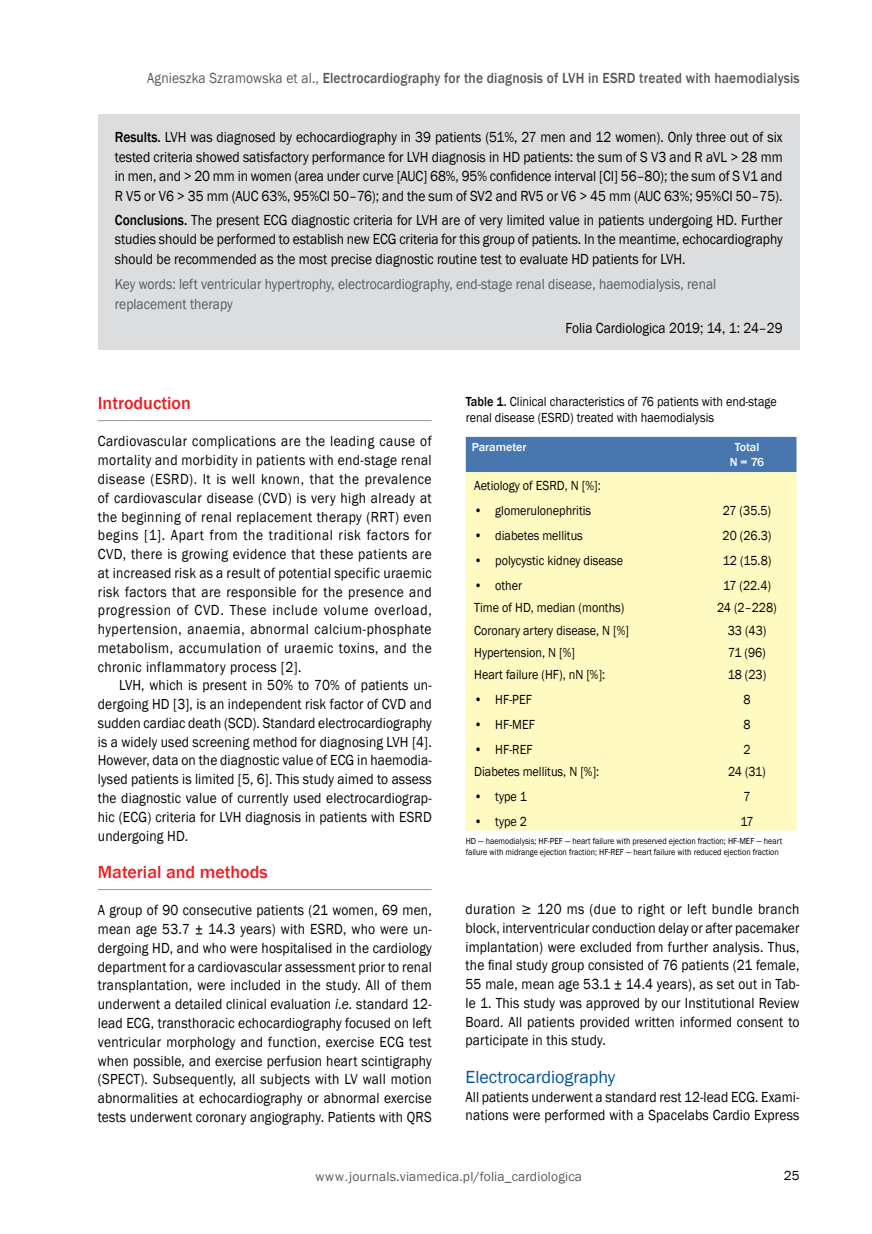
<style>
.page{position:relative;width:872px;height:1234px;background:#fff}
.page>*{position:absolute;margin:0;border:0;box-sizing:border-box;transform-origin:0 0}
.t1{font:500 18px "Franklin Gothic";color:#ed1d24}
.t2{font:18px "Franklin Gothic";color:#005496}
.t3{font:15px/18.8px "Franklin Gothic";letter-spacing:.01em;color:#000;text-align:justify;scale:.9 1}
.t4{font:15px/20.5px "Franklin Gothic";color:#58595b;scale:.9 1}
.t5{font:500 15px "Franklin Gothic";letter-spacing:.01em;color:#58595b;scale:.9 1}
.t6{font:13.5px/24.9px "Franklin Gothic";color:#000;text-align:center;scale:.9 1}
.t7{font:13.5px "Franklin Gothic";letter-spacing:.01em;color:#58595b}
.t8{font:13.5px "Franklin Gothic";color:#000}
.t9{font:500 12px/15px "Franklin Gothic";color:#fff;text-align:center}
.t10{font:9px/10.9px "Franklin Gothic";color:#000;scale:.9 1}
.s1{font-weight:400}
.s2{font-weight:500}
.s3{font-style:italic}
</style>
<div class="page">
<div style="left:98px;top:115px;width:701px;height:235px;background:#dcddde"></div>
<hr style="left:98px;top:420px;width:334px;height:1px;background:#939598">
<hr style="left:98px;top:889px;width:334px;height:1px;background:#939598">
<div style="left:466px;top:437px;width:330px;height:35px;background:#4876ae"></div>
<div style="left:466px;top:472px;width:330px;height:358px;background:#fffac2"></div>
<p class="t5" style="left:147px;top:69px;width:726px"><span class="s1">Agnieszka Szramowska et al.,</span> Electrocardiography for the diagnosis of LVH in ESRD treated with haemodialysis</p>
<p class="t3" style="left:115px;top:128px;width:743px;line-height:19.5px"><span class="s2">Results.</span> LVH was diagnosed by echocardiography in 39 patients (51%, 27 men and 12 women). Only three out of six tested criteria showed satisfactory performance for LVH diagnosis in HD patients: the sum of S V3 and R aVL &gt; 28 mm in men, and &gt; 20 mm in women (area under curve [AUC] 68%, 95% confidence interval [CI] 56–80); the sum of S V1 and R V5 or V6 &gt; 35 mm (AUC 63%, 95%CI 50–76); and the sum of SV2 and RV5 or V6 &gt; 45 mm (AUC 63%; 95%CI 50–75).</p>
<p class="t3" style="left:115px;top:210px;width:743px;line-height:19.5px"><span class="s2">Conclusions.</span> The present ECG diagnostic criteria for LVH are of very limited value in patients undergoing HD. Further studies should be performed to establish new ECG criteria for this group of patients. In the meantime, echocardiography should be recommended as the most precise diagnostic routine test to evaluate HD patients for LVH.</p>
<p class="t4" style="left:115px;top:273px;width:669px">Key words: left ventricular hypertrophy, electrocardiography, end-stage renal disease, haemodialysis, renal replacement therapy</p>
<p class="t3" style="left:565px;top:319px;width:243px">Folia Cardiologica 2019; 14, 1: 24–29</p>
<p class="t6" style="left:466px;top:393px;width:347px;line-height:16.5px;text-align:left"><span class="s2">Table 1.</span> Clinical characteristics of 76 patients with end-stage renal disease (ESRD) treated with haemodialysis</p>
<p class="t9" style="left:472px;top:440px;width:56px">Parameter</p>
<p class="t9" style="left:730px;top:440px;width:36px">Total<br>N = 76</p>
<p class="t6" style="left:474px;top:473px;width:142px">Aetiology of ESRD, N [%]:</p>
<p class="t6" style="left:474px;top:498px;width:131px">• glomerulonephritis</p>
<p class="t6" style="left:474px;top:523px;width:122px">• diabetes mellitus</p>
<p class="t6" style="left:474px;top:548px;width:167px">• polycystic kidney disease</p>
<p class="t6" style="left:474px;top:573px;width:55px">• other</p>
<p class="t1" style="left:98px;top:392px;width:95px">Introduction</p>
<p class="t3" style="left:98px;top:432px;width:372px">Cardiovascular complications are the leading cause of mortality and morbidity in patients with end-stage renal disease (ESRD). It is well known, that the prevalence of cardiovascular disease (CVD) is very high already at the beginning of renal replacement therapy (RRT) even begins [1]. Apart from the traditional risk factors for CVD, there is growing evidence that these patients are at increased risk as a result of potential specific uraemic risk factors that are responsible for the presence and progression of CVD. These include volume overload, hypertension, anaemia, abnormal calcium-phosphate metabolism, accumulation of uraemic toxins, and the chronic inflammatory process [2].</p>
<p class="t3" style="left:98px;top:676px;width:372px;text-indent:21px">LVH, which is present in 50% to 70% of patients un&shy;dergoing HD [3], is an independent risk factor of CVD and sudden cardiac death (SCD). Standard electrocardiography is a widely used screening method for diagnosing LVH [4].<br>However, data on the diagnostic value of ECG in haemodia&shy;lysed patients is limited [5, 6]. This study aimed to assess the diagnostic value of currently used electrocardiograp&shy;hic (ECG) criteria for LVH diagnosis in patients with ESRD undergoing HD.</p>
<p class="t1" style="left:98px;top:860px;width:171px">Material and methods</p>
<p class="t3" style="left:98px;top:901px;width:372px">A group of 90 consecutive patients (21 women, 69 men, mean age 53.7 ± 14.3 years) with ESRD, who were un&shy;dergoing HD, and who were hospitalised in the cardiology department for a cardiovascular assessment prior to renal transplantation, were included in the study. All of them underwent a detailed clinical evaluation <span class="s3">i.e.</span> standard 12- lead ECG, transthoracic echocardiography focused on left ventricular morphology and function, exercise ECG test when possible, and exercise perfusion heart scintigraphy (SPECT). Subsequently, all subjects with LV wall motion abnormalities at echocardiography or abnormal exercise tests underwent coronary angiography. Patients with QRS</p>
<p class="t3" style="left:465px;top:899px;width:372px">duration ≥ 120 ms (due to right or left bundle branch block, interventricular conduction delay or after pacemaker implantation) were excluded from further analysis. Thus, the final study group consisted of 76 patients (21 female, 55 male, mean age 53.1 ± 14.4 years), as set out in Tab&shy;le 1. This study was approved by our Institutional Review Board. All patients provided written informed consent to participate in this study.</p>
<p class="t6" style="left:722px;top:498px;width:56px;text-align:justify">27 (35.5)<br>20 (26.3)<br>12 (15.8)<br>17 (22.4)</p>
<p class="t6" style="left:474px;top:595px;width:168px">Time of HD, median (months)</p>
<p class="t6" style="left:717px;top:595px;width:68px">24 (2–228)</p>
<p class="t6" style="left:474px;top:617px;width:173px">Coronary artery disease, N [%]</p>
<p class="t6" style="left:727px;top:617px;width:44px">33 (43)</p>
<p class="t6" style="left:474px;top:640px;width:113px">Hypertension, N [%]</p>
<p class="t6" style="left:728px;top:640px;width:43px">71 (96)</p>
<p class="t6" style="left:474px;top:662px;width:147px">Heart failure (HF), nN [%]:</p>
<p class="t6" style="left:474px;top:687px;width:66px">• HF-PEF</p>
<p class="t6" style="left:474px;top:712px;width:69px">• HF-MEF</p>
<p class="t6" style="left:474px;top:737px;width:66px">• HF-REF</p>
<p class="t6" style="left:727px;top:662px;width:44px">18 (23)<br>8<br>8<br>2</p>
<p class="t6" style="left:728px;top:759px;width:43px">24 (31)<br>7<br>17</p>
<p class="t10" style="left:466px;top:835px;width:353px">HD — haemodialysis; HF-PEF — heart failure with preserved ejection fraction; HF-MEF — heart failure with midrange ejection fraction; HF-REF — heart failure with reduced ejection fraction</p>
<p class="t6" style="left:474px;top:759px;width:140px">Diabetes mellitus, N [%]:</p>
<p class="t6" style="left:474px;top:784px;width:60px">• type 1</p>
<p class="t6" style="left:474px;top:809px;width:60px">• type 2</p>
<p class="t2" style="left:465px;top:1065px;width:151px">Electrocardiography</p>
<p class="t3" style="left:465px;top:1087px;width:372px">All patients underwent a standard rest 12-lead ECG. Exami&shy;nations were performed with a Spacelabs Cardio Express</p>
<p class="t7" style="left:315px;top:1168px;width:268px">www.journals.viamedica.pl/folia_cardiologica</p>
<p class="t8" style="left:784px;top:1166px;width:17px">25</p>
</div>
